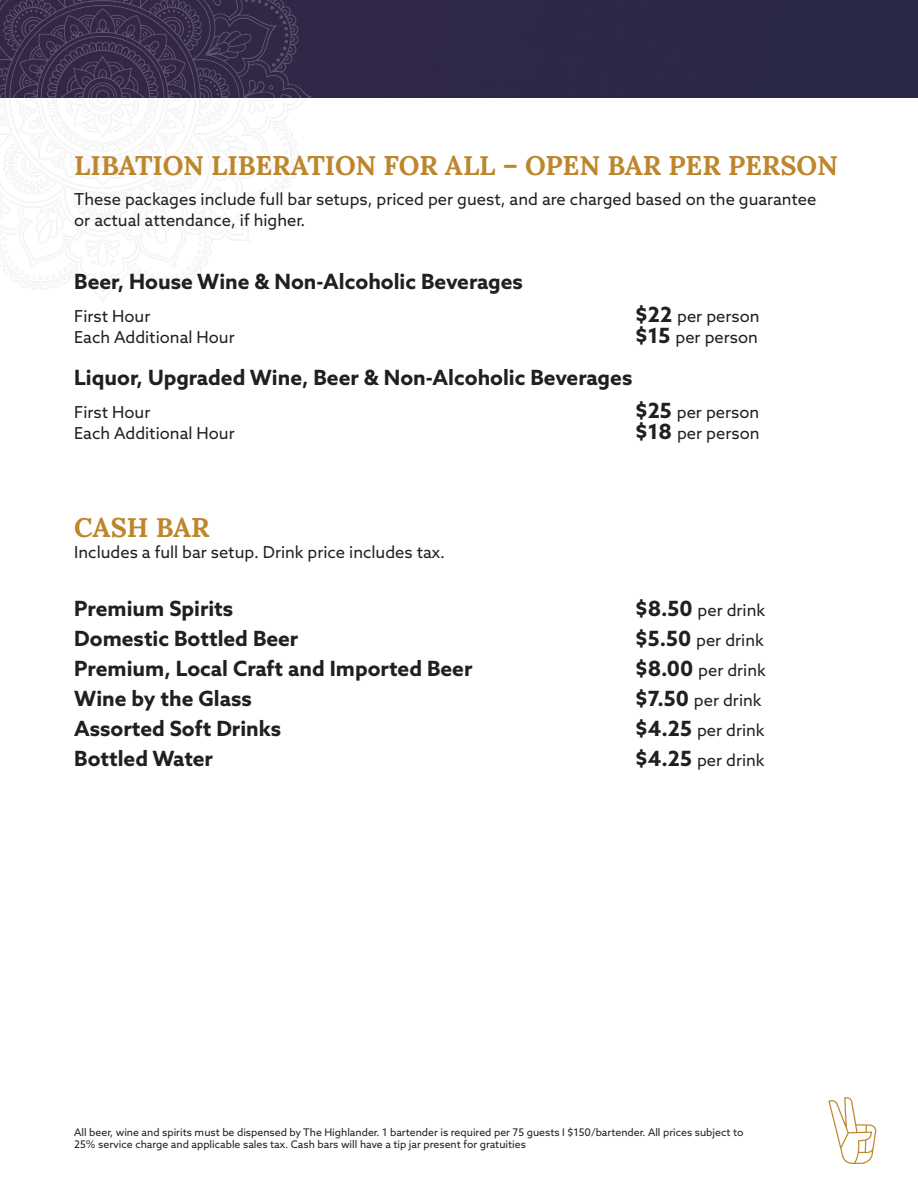
<style>
.page{position:relative;width:918px;height:1188px;background:#fff}
.page>*{position:absolute;margin:0;border:0;box-sizing:border-box;transform-origin:0 0}
.t1{font:700 27px "Lora";color:#bd862b}
.t2{font:700 21px "Azo Sans";color:#231f20}
.t3{font:16.5px/21px "Azo Sans";color:#231f20}
.t4{font:10.5px/12px "Azo Sans";color:#231f20}
.s1{font-weight:700;font-size:21px}
</style>
<div class="page">
<div style="left:312px;top:0;width:606px;height:97px;background:#2d2848"></div>
<img style="left:0;top:0;width:312px;height:301px">
<svg style="left:828px;top:1097px;width:48px;height:67px"></svg>
<p class="t1" style="left:74px;top:143px;width:765px">LIBATION LIBERATION FOR ALL – OPEN BAR PER PERSON</p>
<p class="t3" style="left:74px;top:189px;width:744px">These packages include full bar setups, priced per guest, and are charged based on the guarantee or actual attendance, if higher.</p>
<p class="t2" style="left:74px;top:268px;width:450px">Beer, House Wine &amp; Non-Alcoholic Beverages</p>
<p class="t3" style="left:74px;top:306px;width:78px">First Hour</p>
<p class="t3" style="left:635px;top:306px;width:126px"><span class="s1">$22</span> per person</p>
<p class="t3" style="left:74px;top:327px;width:162px">Each Additional Hour</p>
<p class="t3" style="left:635px;top:327px;width:124px"><span class="s1">$15</span> per person</p>
<p class="t2" style="left:74px;top:364px;width:560px">Liquor, Upgraded Wine, Beer &amp; Non-Alcoholic Beverages</p>
<p class="t3" style="left:74px;top:402px;width:78px">First Hour</p>
<p class="t3" style="left:635px;top:402px;width:126px"><span class="s1">$25</span> per person</p>
<p class="t3" style="left:74px;top:423px;width:162px">Each Additional Hour</p>
<p class="t3" style="left:635px;top:423px;width:126px"><span class="s1">$18</span> per person</p>
<p class="t1" style="left:74px;top:505px;width:137px">CASH BAR</p>
<p class="t3" style="left:74px;top:541px;width:372px">Includes a full bar setup. Drink price includes tax.</p>
<p class="t2" style="left:74px;top:595px;width:161px">Premium Spirits</p>
<p class="t3" style="left:635px;top:600px;width:131px"><span class="s1">$8.50</span> per drink</p>
<p class="t2" style="left:74px;top:625px;width:226px">Domestic Bottled Beer</p>
<p class="t3" style="left:635px;top:630px;width:130px"><span class="s1">$5.50</span> per drink</p>
<p class="t2" style="left:74px;top:655px;width:400px">Premium, Local Craft and Imported Beer</p>
<p class="t3" style="left:635px;top:660px;width:132px"><span class="s1">$8.00</span> per drink</p>
<p class="t2" style="left:74px;top:685px;width:179px">Wine by the Glass</p>
<p class="t3" style="left:635px;top:690px;width:128px"><span class="s1">$7.50</span> per drink</p>
<p class="t2" style="left:74px;top:715px;width:208px">Assorted Soft Drinks</p>
<p class="t3" style="left:635px;top:720px;width:131px"><span class="s1">$4.25</span> per drink</p>
<p class="t2" style="left:74px;top:745px;width:140px">Bottled Water</p>
<p class="t3" style="left:635px;top:750px;width:131px"><span class="s1">$4.25</span> per drink</p>
<p class="t4" style="left:74px;top:1126px;width:671px">All beer, wine and spirits must be dispensed by The Highlander. 1 bartender is required per 75 guests I $150/bartender. All prices subject to<br>25% service charge and applicable sales tax. Cash bars will have a tip jar present for gratuities</p>
</div>
